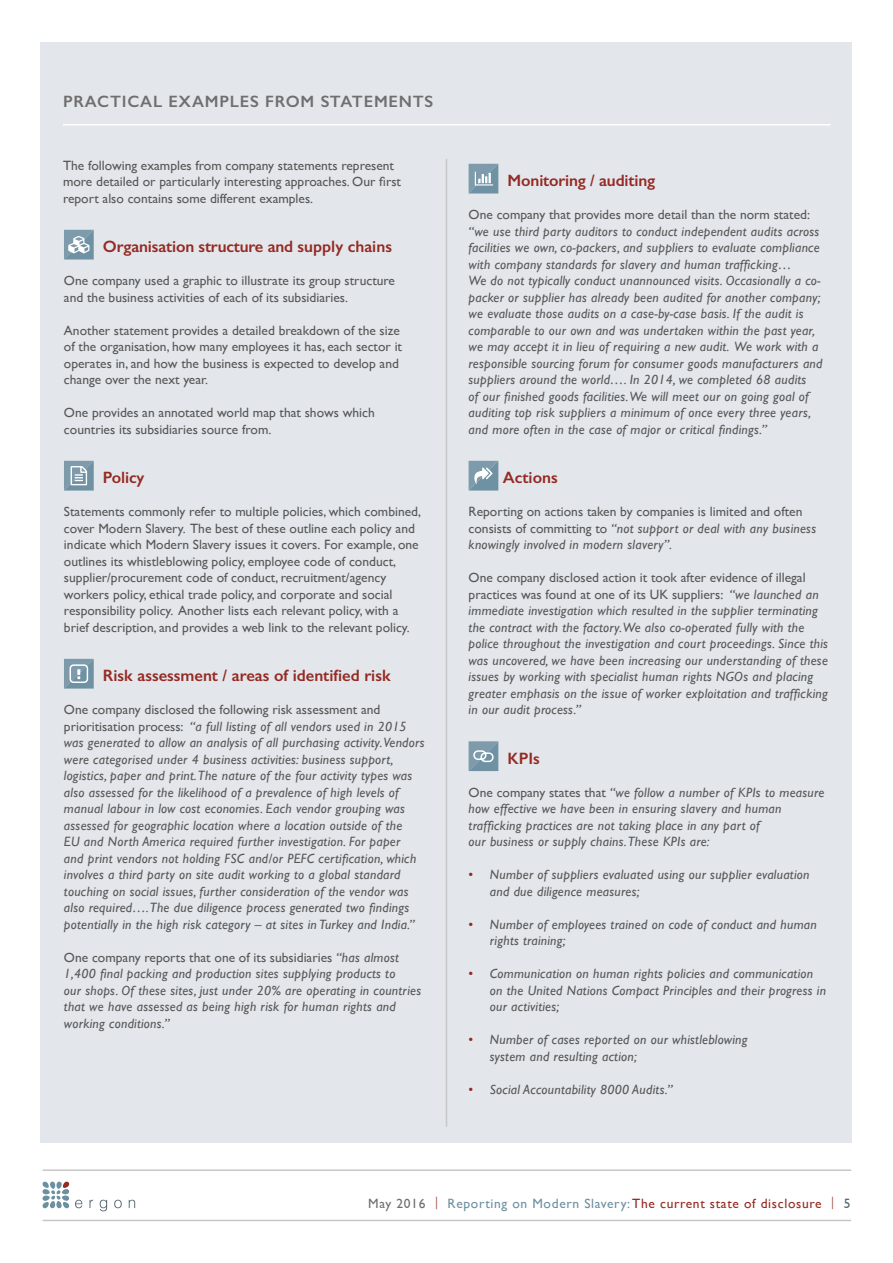
<style>
.page{position:relative;width:893px;height:1263px;background:#fff}
.page>*{position:absolute;margin:0;border:0;box-sizing:border-box;transform-origin:0 0}
.t1{font:600 16.5px "Gill Sans";color:#952a23}
.t2{font:600 16.5px "Gill Sans";letter-spacing:.05em;color:#706f6f}
.t3{font:italic 13.5px/16.5px "Gill Sans";letter-spacing:.02em;color:#575756}
.t4{font:13.5px/16.5px "Gill Sans";color:#575756}
.t5{font:13.5px "Gill Sans";letter-spacing:.05em;color:#952a23}
.s1{font-style:normal}
.s2{font-style:italic}
.s3{font-style:normal;color:#952a23}
.s4{color:#706f6f}
.s5{font-weight:300}
.s6{color:#6d90a0}
.s7{color:#556771}
</style>
<div class="page">
<hr style="left:43px;top:1220px;width:808px;height:1px;background:#c6c6c6">
<hr style="left:43px;top:1169px;width:808px;height:2px;background:#c6c6c6">
<svg style="left:42px;top:1181px;width:40px;height:28px"></svg>
<svg style="left:89px;top:1200px;width:4px;height:8px"></svg>
<svg style="left:100px;top:1200px;width:7px;height:11px"></svg>
<svg style="left:114px;top:1200px;width:8px;height:8px"></svg>
<svg style="left:129px;top:1200px;width:6px;height:8px"></svg>
<div style="left:41px;top:43px;width:811px;height:1100px;background:#e3e7ec"></div>
<svg style="left:64px;top:230px;width:30px;height:30px"></svg>
<svg style="left:64px;top:461px;width:30px;height:30px"></svg>
<svg style="left:64px;top:659px;width:30px;height:30px"></svg>
<div style="left:70px;top:664px;width:18px;height:19px;border:2px solid #fff;border-radius:3px"></div>
<hr style="left:63px;top:124px;width:767px;height:1px;background:#fff">
<hr style="left:446px;top:159px;width:1px;height:968px;background:#c6c6c6">
<svg style="left:469px;top:164px;width:29px;height:30px"></svg>
<svg style="left:469px;top:461px;width:29px;height:30px"></svg>
<svg style="left:469px;top:741px;width:29px;height:30px"></svg>
<p class="t2" style="left:63px;top:92px;width:372px">PRACTICAL EXAMPLES FROM STATEMENTS</p>
<p class="t4" style="left:63px;top:157px;width:340px">The following examples from company statements represent more detailed or particularly interesting approaches. Our first report also contains some different examples.</p>
<p class="t1" style="left:103px;top:236px;width:291px">Organisation structure and supply chains</p>
<p class="t4" style="left:64px;top:272px;width:333px">One company used a graphic to illustrate its group structure and the business activities of each of its subsidiaries.</p>
<p class="t4" style="left:64px;top:322px;width:340px">Another statement provides a detailed breakdown of the size of the organisation, how many employees it has, each sector it operates in, and how the business is expected to develop and change over the next year.</p>
<p class="t4" style="left:64px;top:404px;width:312px">One provides an annotated world map that shows which countries its subsidiaries source from.</p>
<p class="t1" style="left:103px;top:467px;width:43px">Policy</p>
<p class="t4" style="left:64px;top:503px;width:359px">Statements commonly refer to multiple policies, which combined, cover Modern Slavery. The best of these outline each policy and indicate which Modern Slavery issues it covers. For example, one outlines its whistleblowing policy, employee code of conduct, supplier/procurement code of conduct, recruitment/agency workers policy, ethical trade policy, and corporate and social responsibility policy. Another lists each relevant policy, with a brief description, and provides a web link to the relevant policy.</p>
<p class="t1" style="left:103px;top:665px;width:289px">Risk assessment / areas of identified risk</p>
<p class="t3" style="left:64px;top:701px;width:362px"><span class="s1">One company disclosed the following risk assessment and prioritisation process:</span> “a full listing of all vendors used in 2015 was generated to allow an analysis of all purchasing activity. Vendors were categorised under 4 business activities: business support, logistics, paper and print. The nature of the four activity types was also assessed for the likelihood of a prevalence of high levels of manual labour in low cost economies. Each vendor grouping was assessed for geographic location where a location outside of the<br>EU and North America required further investigation. For paper<br>and print vendors not holding FSC and/or PEFC certification, which involves a third party on site audit working to a global standard touching on social issues, further consideration of the vendor was also required…. The due diligence process generated two findings potentially in the high risk category – at sites in Turkey and India.”</p>
<p class="t3" style="left:64px;top:949px;width:359px"><span class="s1">One company reports that one of its subsidiaries</span> “has almost 1,400 final packing and production sites supplying products to<br>our shops. Of these sites, just under 20% are operating in countries that we have assessed as being high risk for human rights and working conditions.”</p>
<p class="t1" style="left:507px;top:170px;width:149px">Monitoring / auditing</p>
<p class="t4" style="left:469px;top:206px;width:343px">One company that provides more detail than the norm stated:</p>
<p class="t3" style="left:469px;top:223px;width:355px">“we use third party auditors to conduct independent audits across facilities we own, co-packers, and suppliers to evaluate compliance with company standards for slavery and human trafficking…<br>We do not typically conduct unannounced visits. Occasionally a co&shy;packer or supplier has already been audited for another company; we evaluate those audits on a case-by-case basis. If the audit is comparable to our own and was undertaken within the past year, we may accept it in lieu of requiring a new audit. We work with a responsible sourcing forum for consumer goods manufacturers and suppliers around the world…. In 2014, we completed 68 audits<br>of our finished goods facilities. We will meet our on going goal of auditing top risk suppliers a minimum of once every three years, and more often in the case of major or critical findings.”</p>
<p class="t1" style="left:503px;top:467px;width:56px">Actions</p>
<p class="t4" style="left:469px;top:503px;width:349px">Reporting on actions taken by companies is limited and often consists of committing to <span class="s2">“not support or deal with any business knowingly involved in modern slavery”.</span></p>
<p class="t3" style="left:469px;top:569px;width:361px"><span class="s1">One company disclosed action it took after evidence of illegal practices was found at one of its UK suppliers:</span> “we launched an immediate investigation which resulted in the supplier terminating the contract with the factory. We also co-operated fully with the police throughout the investigation and court proceedings. Since this was uncovered, we have been increasing our understanding of these issues by working with specialist human rights NGOs and placing greater emphasis on the issue of worker exploitation and trafficking in our audit process.”</p>
<p class="t1" style="left:507px;top:748px;width:34px">KPIs</p>
<p class="t3" style="left:469px;top:784px;width:357px"><span class="s1">One company states that</span> “we follow a number of KPIs to measure how effective we have been in ensuring slavery and human trafficking practices are not taking place in any part of<br>our business or supply chains. These KPIs are:</p>
<p class="t3" style="left:490px;top:866px;width:321px;text-indent:-21px"><span class="s3">•</span> Number of suppliers evaluated using our supplier evaluation and due diligence measures;</p>
<p class="t3" style="left:490px;top:916px;width:329px;text-indent:-21px"><span class="s3">•</span> Number of employees trained on code of conduct and human rights training;</p>
<p class="t3" style="left:490px;top:965px;width:338px;text-indent:-21px"><span class="s3">•</span> Communication on human rights policies and communication on the United Nations Compact Principles and their progress in our activities;</p>
<p class="t3" style="left:490px;top:1031px;width:259px;text-indent:-21px"><span class="s3">•</span> Number of cases reported on our whistleblowing system and resulting action;</p>
<p class="t3" style="left:469px;top:1081px;width:205px"><span class="s3">•</span> Social Accountability 8000 Audits.”</p>
<p class="t5" style="left:368px;top:1195px;width:484px"><span class="s4">May 2016</span> <span class="s5">|</span> <span class="s6">Reporting on Modern Slavery:</span> The current state of disclosure <span class="s5">|</span> <span class="s7">5</span></p>
</div>
